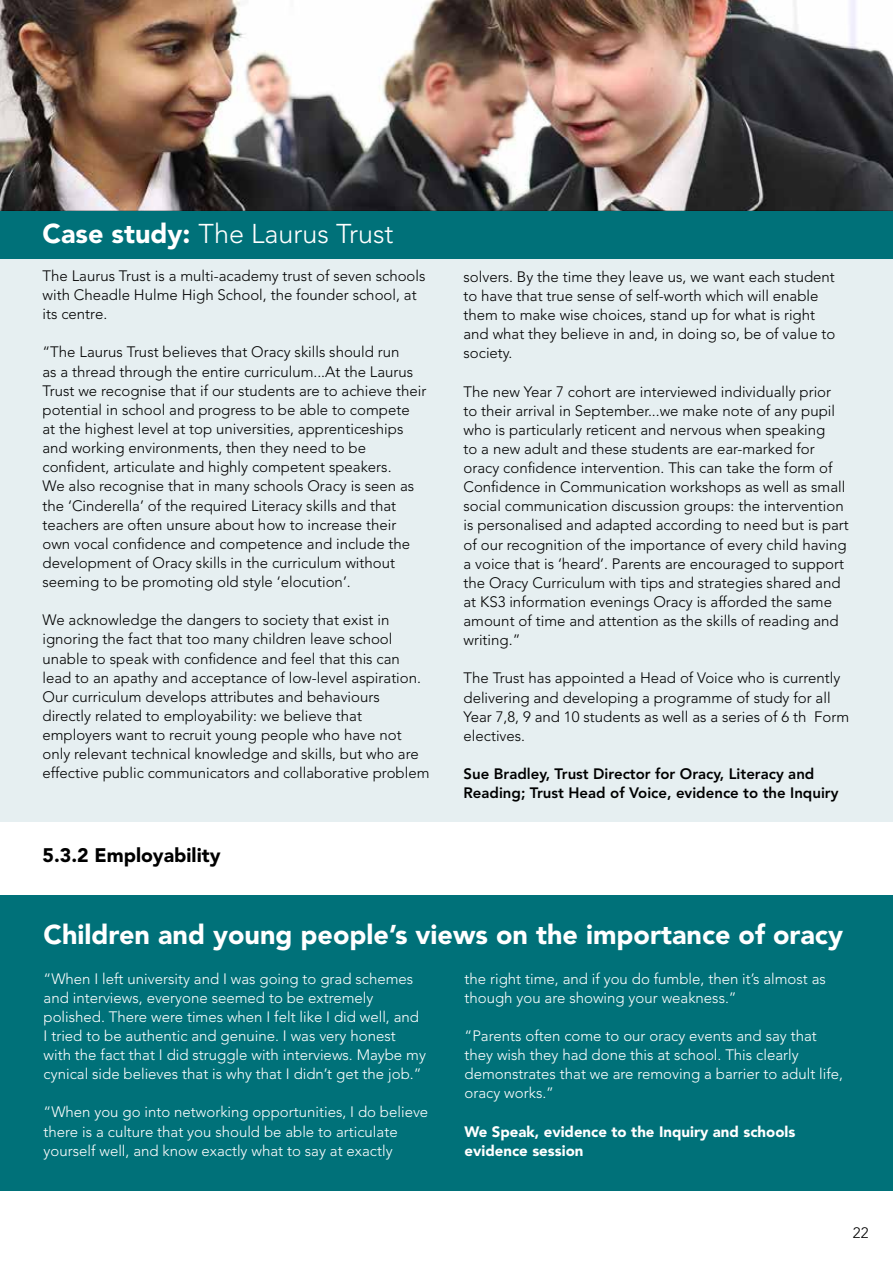
<style>
.page{position:relative;width:893px;height:1263px;background:#fff}
.page>*{position:absolute;margin:0;border:0;box-sizing:border-box;transform-origin:0 0}
.t1{font:900 27px "Avenir";color:#fff}
.t2{font:300 27px "Avenir";color:#fff}
.t3{font:900 19.5px "Avenir";color:#000}
.t4{font:300 15px/19px "Avenir";color:#000}
.t5{font:300 15px/19.2px "Avenir";color:#fff}
.t6{font:800 15px/19.2px "Avenir";color:#000}
.t7{font:900 15px/19.2px "Avenir";color:#fff}
.s1{font-weight:900}
</style>
<div class="page">
<img style="left:0;top:0;width:893px;height:211px">
<div style="left:0;top:212px;width:893px;height:610px;background:#e6eff1"></div>
<div style="left:0;top:211px;width:893px;height:47px;background:#007179"></div>
<div style="left:0;top:895px;width:893px;height:296px;background:#007179"></div>
<h1 class="t2" style="left:43px;top:218px;width:353px"><span class="s1">Case study:</span> The Laurus Trust</h1>
<p class="t4" style="left:43px;top:266px;width:384px">The Laurus Trust is a multi-academy trust of seven schools with Cheadle Hulme High School, the founder school, at its centre.</p>
<p class="t4" style="left:43px;top:343px;width:385px">“The Laurus Trust believes that Oracy skills should run<br>as a thread through the entire curriculum...At the Laurus Trust we recognise that if our students are to achieve their potential in school and progress to be able to compete<br>at the highest level at top universities, apprenticeships and working environments, then they need to be confident, articulate and highly competent speakers.<br>We also recognise that in many schools Oracy is seen as the ‘Cinderella’ of the required Literacy skills and that teachers are often unsure about how to increase their own vocal confidence and competence and include the development of Oracy skills in the curriculum without seeming to be promoting old style ‘elocution’.</p>
<p class="t4" style="left:43px;top:610px;width:388px">We acknowledge the dangers to society that exist in ignoring the fact that too many children leave school unable to speak with confidence and feel that this can lead to an apathy and acceptance of low-level aspiration.<br>Our curriculum develops attributes and behaviours directly related to employability: we believe that employers want to recruit young people who have not only relevant technical knowledge and skills, but who are effective public communicators and collaborative problem</p>
<h2 class="t3" style="left:43px;top:843px;width:180px">5.3.2 Employability</h2>
<p class="t4" style="left:463px;top:267px;width:373px">solvers. By the time they leave us, we want each student to have that true sense of self-worth which will enable them to make wise choices, stand up for what is right and what they believe in and, in doing so, be of value to society.</p>
<p class="t4" style="left:463px;top:382px;width:387px">The new Year 7 cohort are interviewed individually prior<br>to their arrival in September...we make note of any pupil who is particularly reticent and nervous when speaking<br>to a new adult and these students are ear-marked for oracy confidence intervention. This can take the form of Confidence in Communication workshops as well as small social communication discussion groups: the intervention is personalised and adapted according to need but is part of our recognition of the importance of every child having a voice that is ‘heard’. Parents are encouraged to support the Oracy Curriculum with tips and strategies shared and at KS3 information evenings Oracy is afforded the same amount of time and attention as the skills of reading and writing.”</p>
<p class="t4" style="left:463px;top:669px;width:387px">The Trust has appointed a Head of Voice who is currently delivering and developing a programme of study for all Year 7,8, 9 and 10 students as well as a series of 6 th Form electives.</p>
<p class="t6" style="left:463px;top:764px;width:377px">Sue Bradley, Trust Director for Oracy, Literacy and<br>Reading; Trust Head of Voice, evidence to the Inquiry</p>
<h1 class="t1" style="left:44px;top:918px;width:801px">Children and young people’s views on the importance of oracy</h1>
<p class="t5" style="left:44px;top:969px;width:384px">“When I left university and I was going to grad schemes and interviews, everyone seemed to be extremely polished. There were times when I felt like I did well, and I tried to be authentic and genuine. I was very honest with the fact that I did struggle with interviews. Maybe my cynical side believes that is why that I didn’t get the job.”</p>
<p class="t5" style="left:44px;top:1103px;width:386px">“When you go into networking opportunities, I do believe there is a culture that you should be able to articulate yourself well, and know exactly what to say at exactly</p>
<p class="t5" style="left:465px;top:969px;width:363px">the right time, and if you do fumble, then it’s almost as though you are showing your weakness.”</p>
<p class="t5" style="left:465px;top:1026px;width:380px">“Parents often come to our oracy events and say that they wish they had done this at school. This clearly demonstrates that we are removing a barrier to adult life, oracy works.”</p>
<p class="t7" style="left:465px;top:1122px;width:332px">We Speak, evidence to the Inquiry and schools evidence session</p>
<p class="t4" style="left:853px;top:1223px;width:17px">22</p>
</div>
